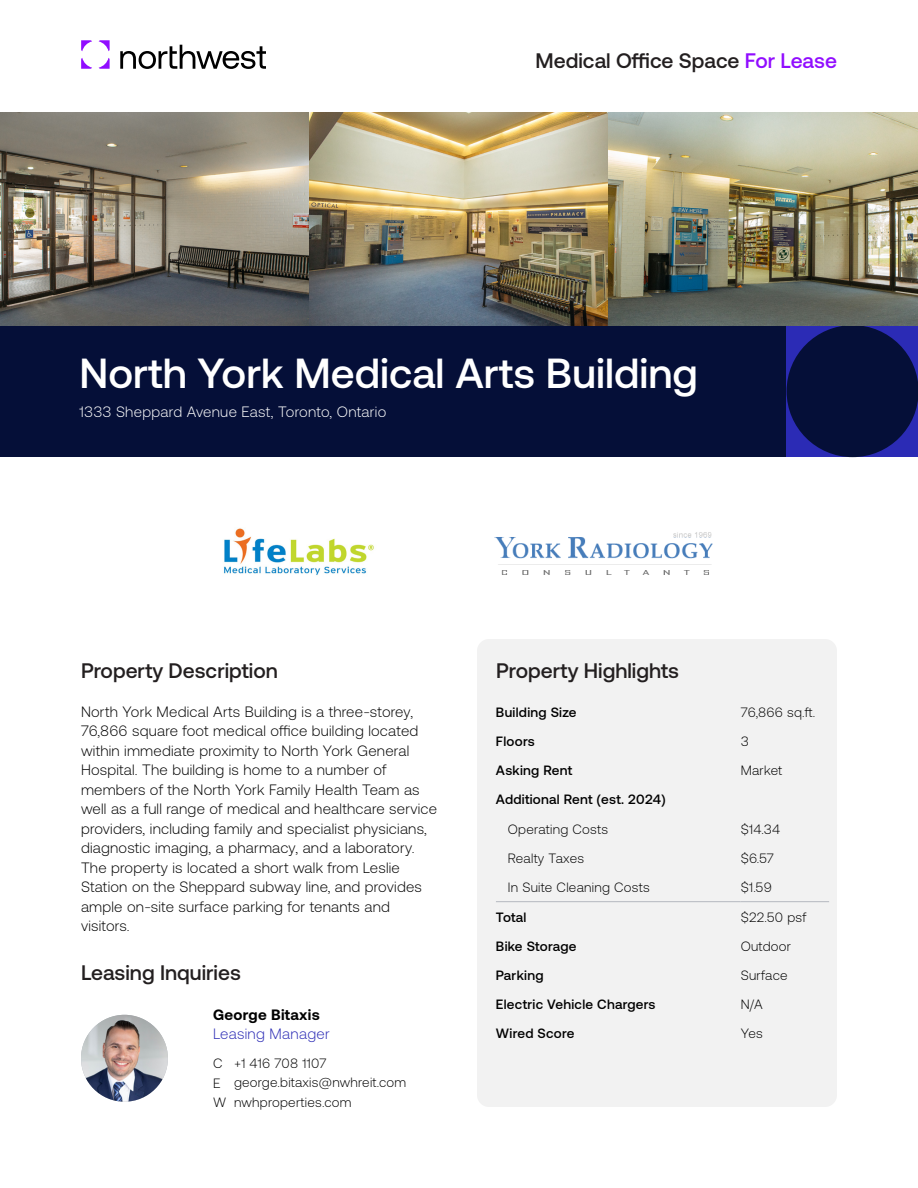
<style>
.page{position:relative;width:918px;height:1188px;background:#fff}
.page>*{position:absolute;margin:0;border:0;box-sizing:border-box;transform-origin:0 0}
.Body{font:500 42px "Aeonik";color:#fff}
.H2_-_Left{font:500 21px "Aeonik";color:#231f20}
.H2_-_Right{font:500 21px "Aeonik";color:#231f20}
.Body_2_-_Paragraph{font:300 15px/19.5px "Aeonik";letter-spacing:.015em;color:#000}
.Body-2{font:300 15px "Aeonik";letter-spacing:.02em;color:#fff}
.t1{font:300 15px "Aeonik";letter-spacing:.02em;color:#2b2bb5}
.t2{font:700 15px "Aeonik";letter-spacing:.02em;color:#000}
.Table_C_1{font:500 13.5px "Aeonik";letter-spacing:.02em;color:#000}
.Table_C_2{font:300 13.5px "Aeonik";letter-spacing:.02em;color:#000}
.Body_-_Small_-_contact{font:300 13.5px/19.5px "Aeonik";letter-spacing:.02em;color:#000}
.Table_C_1_5{font:300 13.5px "Aeonik";letter-spacing:.02em;color:#000}
.s1{color:#910dff}
</style>
<div class="page">
<div style="left:0;top:325px;width:787px;height:132px;background:#050f38"></div>
<div style="left:787px;top:325px;width:131px;height:132px;background:#2b2bb5"></div>
<div style="left:787px;top:325px;width:131px;height:132px;background:#050f38;border-radius:50%"></div>
<svg style="left:81px;top:40px;width:11px;height:11px"></svg>
<svg style="left:99px;top:40px;width:11px;height:11px"></svg>
<svg style="left:99px;top:58px;width:11px;height:11px"></svg>
<svg style="left:81px;top:58px;width:11px;height:11px"></svg>
<svg style="left:120px;top:45px;width:146px;height:24px"></svg>
<img style="left:0;top:112px;width:918px;height:214px">
<img style="left:309px;top:112px;width:299px;height:213px">
<img style="left:608px;top:112px;width:310px;height:213px">
<div style="left:477px;top:639px;width:360px;height:468px;background:#f2f2f2;border-radius:12px"></div>
<img style="left:224px;top:528px;width:150px;height:47px">
<img style="left:494px;top:532px;width:218px;height:43px">
<hr style="left:496px;top:901px;width:245px;height:1px;background:#b4b8bf">
<hr style="left:741px;top:901px;width:88px;height:1px;background:#b4b8bf">
<img style="left:81px;top:1015px;width:87px;height:87px;border-radius:43px">
<p class="H2_-_Right" style="left:536px;top:49px;width:303px">Medical Office Space <span class="s1">For Lease</span></p>
<p class="Body" style="left:80px;top:350px;width:620px">North York Medical Arts Building</p>
<p class="Body-2" style="left:80px;top:404px;width:308px">1333 Sheppard Avenue East, Toronto, Ontario</p>
<p class="H2_-_Left" style="left:81px;top:659px;width:198px">Property Description</p>
<p class="Body_2_-_Paragraph" style="left:81px;top:702px;width:357px">North York Medical Arts Building is a three-storey, 76,866 square foot medical office building located within immediate proximity to North York General Hospital. The building is home to a number of members of the North York Family Health Team as well as a full range of medical and healthcare service providers, including family and specialist physicians, diagnostic imaging, a pharmacy, and a laboratory.<br>The property is located a short walk from Leslie Station on the Sheppard subway line, and provides ample on-site surface parking for tenants and visitors.</p>
<p class="H2_-_Left" style="left:81px;top:961px;width:161px">Leasing Inquiries</p>
<h3 class="t2" style="left:213px;top:1006px;width:108px">George Bitaxis</h3>
<h4 class="t1" style="left:213px;top:1026px;width:118px">Leasing Manager</h4>
<p class="Body_-_Small_-_contact" style="left:234px;top:1053px;width:174px">+1 416 708 1107 george.bitaxis@nwhreit.com nwhproperties.com</p>
<p class="Body_-_Small_-_contact" style="left:213px;top:1054px;width:15px">C<br>E<br>W</p>
<p class="H2_-_Left" style="left:496px;top:659px;width:184px">Property Highlights</p>
<p class="Table_C_1" style="left:496px;top:704px;width:82px">Building Size</p>
<p class="Table_C_2" style="left:741px;top:705px;width:76px">76,866 sq.ft.</p>
<p class="Table_C_1" style="left:496px;top:734px;width:40px">Floors</p>
<p class="Table_C_2" style="left:741px;top:734px;width:10px">3</p>
<p class="Table_C_1" style="left:496px;top:763px;width:78px">Asking Rent</p>
<p class="Table_C_2" style="left:741px;top:763px;width:43px">Market</p>
<p class="Table_C_1" style="left:496px;top:792px;width:171px">Additional Rent (est. 2024)</p>
<p class="Table_C_1_5" style="left:508px;top:822px;width:102px">Operating Costs</p>
<p class="Table_C_2" style="left:741px;top:822px;width:41px">$14.34</p>
<p class="Table_C_1_5" style="left:508px;top:851px;width:78px">Realty Taxes</p>
<p class="Table_C_2" style="left:741px;top:851px;width:35px">$6.57</p>
<p class="Table_C_1_5" style="left:508px;top:880px;width:143px">In Suite Cleaning Costs</p>
<p class="Table_C_2" style="left:741px;top:880px;width:33px">$1.59</p>
<p class="Table_C_1" style="left:496px;top:909px;width:32px">Total</p>
<p class="Table_C_2" style="left:741px;top:909px;width:67px">$22.50 psf</p>
<p class="Table_C_1" style="left:496px;top:938px;width:82px">Bike Storage</p>
<p class="Table_C_2" style="left:741px;top:939px;width:52px">Outdoor</p>
<p class="Table_C_1" style="left:496px;top:968px;width:49px">Parking</p>
<p class="Table_C_2" style="left:741px;top:968px;width:48px">Surface</p>
<p class="Table_C_1" style="left:496px;top:997px;width:161px">Electric Vehicle Chargers</p>
<p class="Table_C_2" style="left:741px;top:997px;width:24px">N/A</p>
<p class="Table_C_1" style="left:496px;top:1026px;width:80px">Wired Score</p>
<p class="Table_C_2" style="left:741px;top:1026px;width:24px">Yes</p>
</div>
